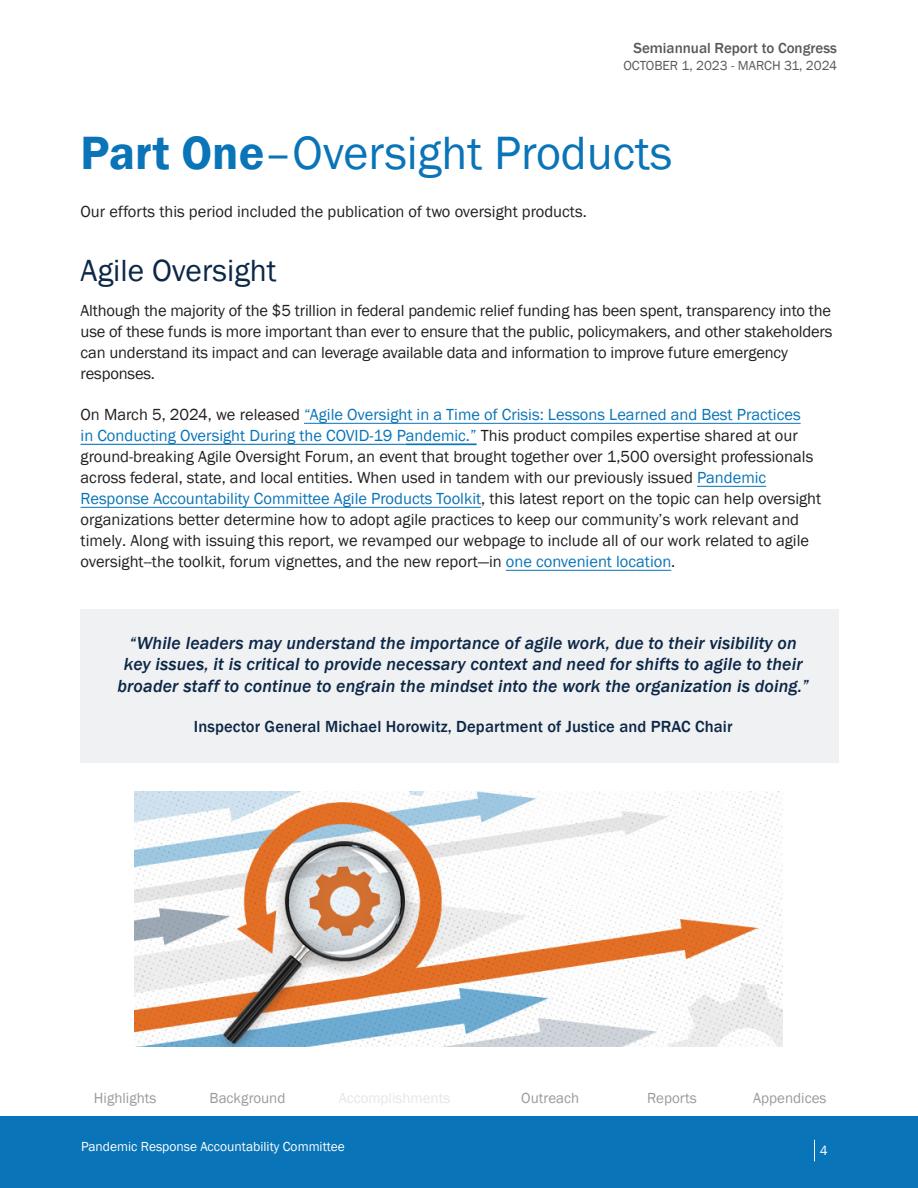
<style>
.page{position:relative;width:918px;height:1188px;background:#fff}
.page>*{position:absolute;margin:0;border:0;box-sizing:border-box;transform-origin:0 0}
.t1{font:48px "Franklin Gothic";color:#0974b7}
.t2{font:31.5px "Franklin Gothic";color:#0c2747}
.t3{font:italic 500 18px/21.6px "Franklin Gothic";letter-spacing:.01em;color:#0c2747;text-align:center}
.t4{font:16.5px/21px "Franklin Gothic";color:#231f20}
.t5{font:500 16.5px "Franklin Gothic";letter-spacing:.01em;color:#0c2747}
.t6{font:15px "Franklin Gothic";color:#9c9999}
.t7{font:500 15px "Franklin Gothic";color:#595a59}
.t8{font:15px "Franklin Gothic";color:#e8e5e5}
.t9{font:13.5px "Franklin Gothic";color:#fff}
.t10{font:13.5px "Franklin Gothic";color:#595a59}
.s1{font-weight:600}
.s2{color:#0974b7}
</style>
<div class="page">
<div style="left:0;top:1117px;width:918px;height:71px;background:#0974b7"></div>
<svg style="left:814px;top:1140px;width:1px;height:21px"></svg>
<div style="left:81px;top:609px;width:758px;height:153px;background:#f0f1f2"></div>
<img style="left:134px;top:792px;width:648px;height:255px">
<hr style="left:304px;top:423px;width:497px;height:1px;background:#0974b7">
<hr style="left:81px;top:444px;width:325px;height:1px;background:#0974b7">
<hr style="left:406px;top:444px;width:71px;height:1px;background:#0974b7">
<hr style="left:697px;top:486px;width:69px;height:1px;background:#0974b7">
<hr style="left:81px;top:507px;width:400px;height:1px;background:#0974b7">
<hr style="left:506px;top:570px;width:165px;height:1px;background:#0974b7">
<p class="t7" style="left:633px;top:39px;width:205px">Semiannual Report to Congress</p>
<p class="t10" style="left:623px;top:57px;width:215px">OCTOBER 1, 2023 - MARCH 31, 2024</p>
<p class="t1" style="left:81px;top:123px;width:593px"><span class="s1">Part One</span>–Oversight Products</p>
<p class="t4" style="left:81px;top:201px;width:508px">Our efforts this period included the publication of two oversight products.</p>
<p class="t2" style="left:81px;top:251px;width:197px">Agile Oversight</p>
<p class="t4" style="left:81px;top:300px;width:753px">Although the majority of the $5 trillion in federal pandemic relief funding has been spent, transparency into the use of these funds is more important than ever to ensure that the public, policymakers, and other stakeholders can understand its impact and can leverage available data and information to improve future emergency responses.</p>
<p class="t4" style="left:81px;top:405px;width:742px">On March 5, 2024, we released <span class="s2">“Agile Oversight in a Time of Crisis: Lessons Learned and Best Practices<br>in Conducting Oversight During the COVID-19 Pandemic.”</span> This product compiles expertise shared at our ground-breaking Agile Oversight Forum, an event that brought together over 1,500 oversight professionals across federal, state, and local entities. When used in tandem with our previously issued <span class="s2">Pandemic Response Accountability Committee Agile Products Toolkit</span>, this latest report on the topic can help oversight organizations better determine how to adopt agile practices to keep our community’s work relevant and timely. Along with issuing this report, we revamped our webpage to include all of our work related to agile oversight--the toolkit, forum vignettes, and the new report—in <span class="s2">one convenient location</span>.</p>
<p class="t3" style="left:118px;top:632px;width:693px">“While leaders may understand the importance of agile work, due to their visibility on key issues, it is critical to provide necessary context and need for shifts to agile to their broader staff to continue to engrain the mindset into the work the organization is doing.”</p>
<p class="t5" style="left:194px;top:716px;width:540px">Inspector General Michael Horowitz, Department of Justice and PRAC Chair</p>
<p class="t6" style="left:94px;top:1089px;width:64px">Highlights</p>
<p class="t6" style="left:210px;top:1089px;width:77px">Background</p>
<p class="t6" style="left:521px;top:1089px;width:60px">Outreach</p>
<p class="t6" style="left:647px;top:1089px;width:51px">Reports</p>
<p class="t6" style="left:753px;top:1089px;width:75px">Appendices</p>
<p class="t8" style="left:339px;top:1089px;width:113px">Accomplishments</p>
<p class="t9" style="left:81px;top:1138px;width:265px">Pandemic Response Accountability Committee</p>
<p class="t9" style="left:820px;top:1142px;width:9px">4</p>
</div>
